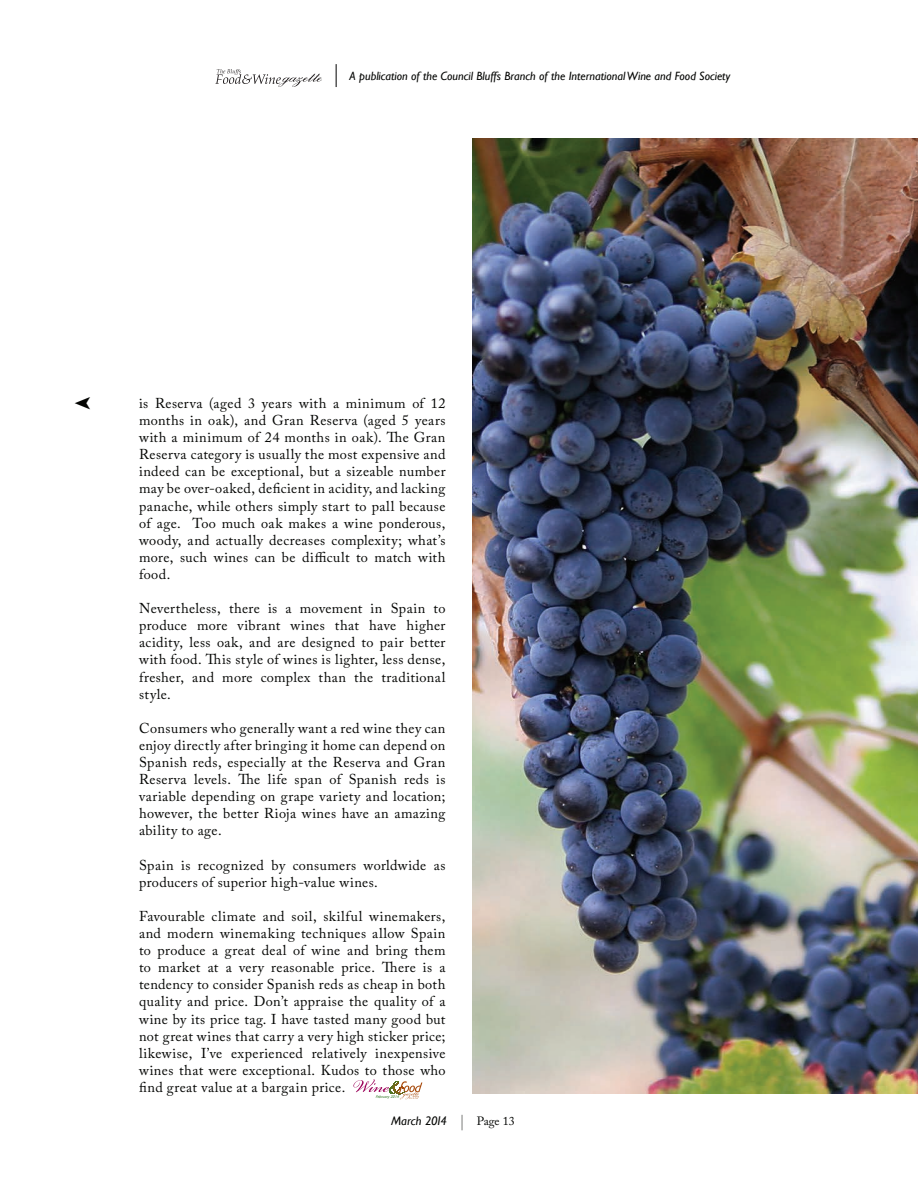
<style>
.page{position:relative;width:918px;height:1188px;background:#fff}
.page>*{position:absolute;margin:0;border:0;box-sizing:border-box;transform-origin:0 0}
.Body{font:14.25px/17.1px "Adobe Caslon Pro";letter-spacing:.03em;color:#040503;text-align:justify}
.t1{font:italic 12.3px "Gill Sans";color:#040503}
.t2{font:italic 12px "Gill Sans";color:#040503}
.t3{font:italic 4.05px "Gill Sans";color:#357b2b}
.s1{font-family:"Helvetica Neue";font-weight:100;font-style:normal;font-size:15.45px}
.s2{font-family:"Adobe Caslon Pro";font-style:normal;font-size:12px}
</style>
<div class="page">
<svg style="left:353px;top:1079px;width:69px;height:20px"></svg>
<img style="left:472px;top:138px;width:446px;height:955px">
<svg style="left:215px;top:69px;width:107px;height:18px"></svg>
<svg style="left:336px;top:64px;width:1px;height:23px"></svg>
<p class="t2" style="left:350px;top:69px;width:382px">A publication of the Council Bluffs Branch of the International Wine and Food Society</p>
<p class="Body" style="left:139px;top:394px;width:308px">is Reserva (aged 3 years with a minimum of 12 months in oak), and Gran Reserva (aged 5 years with a minimum of 24 months in oak). The Gran Reserva category is usually the most expensive and indeed can be exceptional, but a sizeable number may be over-oaked, deficient in acidity, and lacking panache, while others simply start to pall because of age. Too much oak makes a wine ponderous, woody, and actually decreases complexity; what’s more, such wines can be difficult to match with food.</p>
<p class="Body" style="left:139px;top:600px;width:308px">Nevertheless, there is a movement in Spain to produce more vibrant wines that have higher acidity, less oak, and are designed to pair better with food. This style of wines is lighter, less dense, fresher, and more complex than the traditional style.</p>
<p class="Body" style="left:139px;top:719px;width:308px">Consumers who generally want a red wine they can enjoy directly after bringing it home can depend on Spanish reds, especially at the Reserva and Gran Reserva levels. The life span of Spanish reds is variable depending on grape variety and location; however, the better Rioja wines have an amazing ability to age.</p>
<p class="Body" style="left:139px;top:856px;width:308px">Spain is recognized by consumers worldwide as producers of superior high-value wines.</p>
<p class="Body" style="left:139px;top:907px;width:308px">Favourable climate and soil, skilful winemakers, and modern winemaking techniques allow Spain to produce a great deal of wine and bring them to market at a very reasonable price. There is a tendency to consider Spanish reds as cheap in both quality and price. Don’t appraise the quality of a wine by its price tag. I have tasted many good but not great wines that carry a very high sticker price; likewise, I’ve experienced relatively inexpensive wines that were exceptional. Kudos to those who find great value at a bargain price.</p>
<p class="t3" style="left:376px;top:1095px;width:26px">February 2014</p>
<p class="t1" style="left:391px;top:1114px;width:125px">March 2014 <span class="s1">|</span> <span class="s2">Page 13</span></p>
</div>
